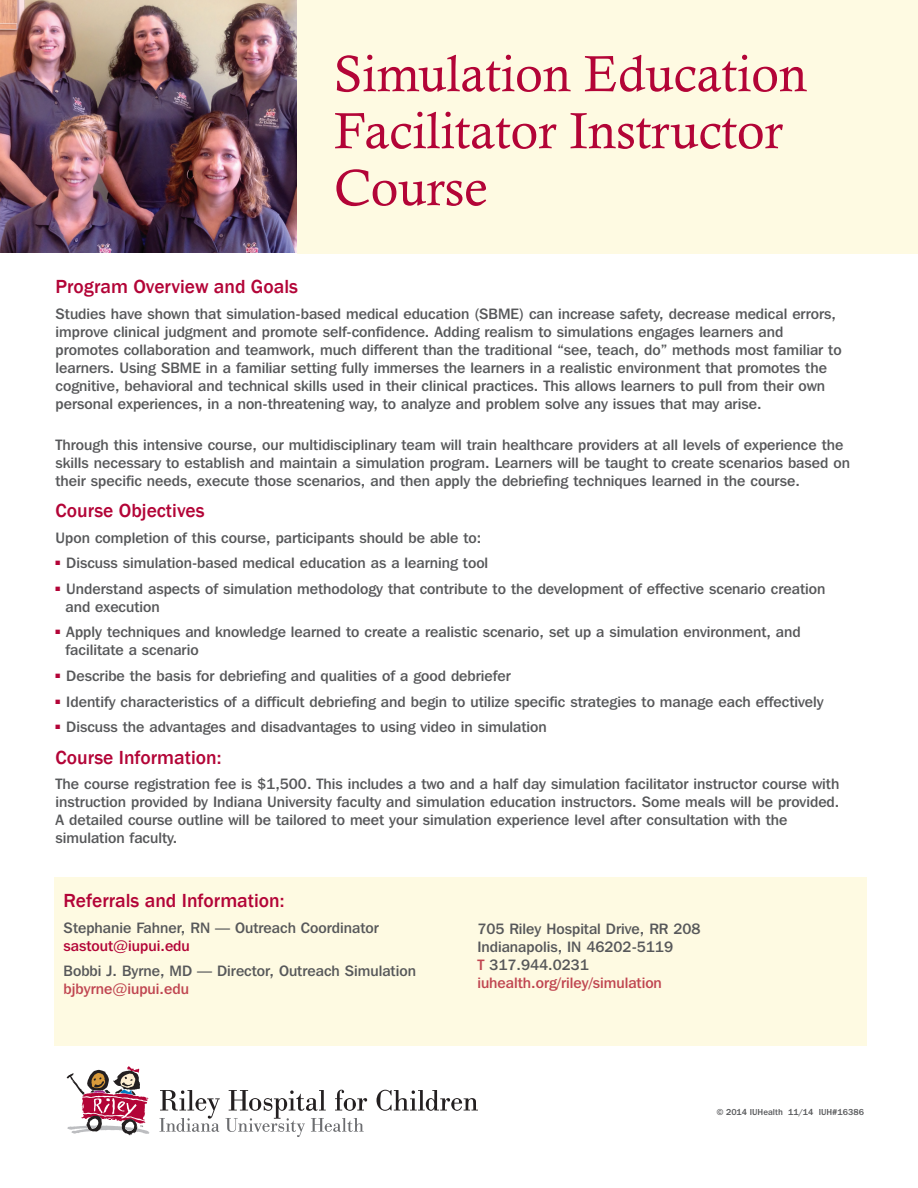
<style>
.page{position:relative;width:918px;height:1188px;background:#fff}
.page>*{position:absolute;margin:0;border:0;box-sizing:border-box;transform-origin:0 0}
.t1{font:51px/57px "Calisto";color:#b30437}
.Subheadings{font:500 19.5px "Franklin Gothic";color:#b30437}
.Subheadings-2{font:500 15px/18px "Franklin Gothic IT Cby BT";color:#57585a}
.t2{font:500 9px "ITC Franklin Gothic Std";color:#57585a}
.s1{color:#b30437}
.s2{color:#c04651}
</style>
<div class="page">
<img style="left:0;top:0;width:298px;height:253px">
<svg style="left:67px;top:1066px;width:83px;height:69px"></svg>
<svg style="left:377px;top:1090px;width:101px;height:21px"></svg>
<svg style="left:160px;top:1090px;width:207px;height:47px"></svg>
<div style="left:298px;top:0;width:620px;height:254px;background:#fefae2"></div>
<div style="left:54px;top:878px;width:812px;height:168px;background:#fefae2"></div>
<p class="t1" style="left:334px;top:45px;width:475px">Simulation Education<br>Facilitator Instructor<br>Course</p>
<p class="Subheadings" style="left:56px;top:275px;width:244px">Program Overview and Goals</p>
<p class="Subheadings-2" style="left:56px;top:304px;width:788px">Studies have shown that simulation-based medical education (SBME) can increase safety, decrease medical errors, improve clinical judgment and promote self-confidence. Adding realism to simulations engages learners and promotes collaboration and teamwork, much different than the traditional “see, teach, do” methods most familiar to learners. Using SBME in a familiar setting fully immerses the learners in a realistic environment that promotes the cognitive, behavioral and technical skills used in their clinical practices. This allows learners to pull from their own personal experiences, in a non-threatening way, to analyze and problem solve any issues that may arise.</p>
<p class="Subheadings-2" style="left:56px;top:435px;width:796px">Through this intensive course, our multidisciplinary team will train healthcare providers at all levels of experience the skills necessary to establish and maintain a simulation program. Learners will be taught to create scenarios based on their specific needs, execute those scenarios, and then apply the debriefing techniques learned in the course.</p>
<p class="Subheadings" style="left:56px;top:499px;width:151px">Course Objectives</p>
<p class="Subheadings-2" style="left:56px;top:528px;width:427px">Upon completion of this course, participants should be able to:</p>
<p class="Subheadings-2" style="left:56px;top:554px;width:434px"><sup>■</sup> Discuss simulation-based medical education as a learning tool</p>
<p class="Subheadings-2" style="left:66px;top:579px;width:761px;text-indent:-10px"><sup>■</sup> Understand aspects of simulation methodology that contribute to the development of effective scenario creation and execution</p>
<p class="Subheadings-2" style="left:66px;top:623px;width:737px;text-indent:-10px"><sup>■</sup> Apply techniques and knowledge learned to create a realistic scenario, set up a simulation environment, and facilitate a scenario</p>
<p class="Subheadings-2" style="left:56px;top:666px;width:457px"><sup>■</sup> Describe the basis for debriefing and qualities of a good debriefer</p>
<p class="Subheadings-2" style="left:56px;top:692px;width:770px"><sup>■</sup> Identify characteristics of a difficult debriefing and begin to utilize specific strategies to manage each effectively</p>
<p class="Subheadings-2" style="left:56px;top:718px;width:493px"><sup>■</sup> Discuss the advantages and disadvantages to using video in simulation</p>
<p class="Subheadings" style="left:56px;top:745px;width:167px">Course Information:</p>
<p class="Subheadings-2" style="left:56px;top:775px;width:785px">The course registration fee is $1,500. This includes a two and a half day simulation facilitator instructor course with instruction provided by Indiana University faculty and simulation education instructors. Some meals will be provided.<br>A detailed course outline will be tailored to meet your simulation experience level after consultation with the simulation faculty.</p>
<p class="Subheadings" style="left:64px;top:889px;width:222px">Referrals and Information:</p>
<p class="Subheadings-2" style="left:64px;top:918px;width:317px">Stephanie Fahner, RN — Outreach Coordinator <span class="s1">sastout@iupui.edu</span></p>
<p class="Subheadings-2" style="left:64px;top:962px;width:354px">Bobbi J. Byrne, MD — Director, Outreach Simulation <span class="s2">bjbyrne@iupui.edu</span></p>
<p class="Subheadings-2" style="left:477px;top:919px;width:225px">705 Riley Hospital Drive, RR 208<br>Indianapolis, IN 46202-5119<br><span class="s2">T</span> 317.944.0231 <span class="s2">iuhealth.org/riley/simulation</span></p>
<p class="t2" style="left:717px;top:1107px;width:149px">© 2014 IUHealth 11/14 IUH#16386</p>
</div>
